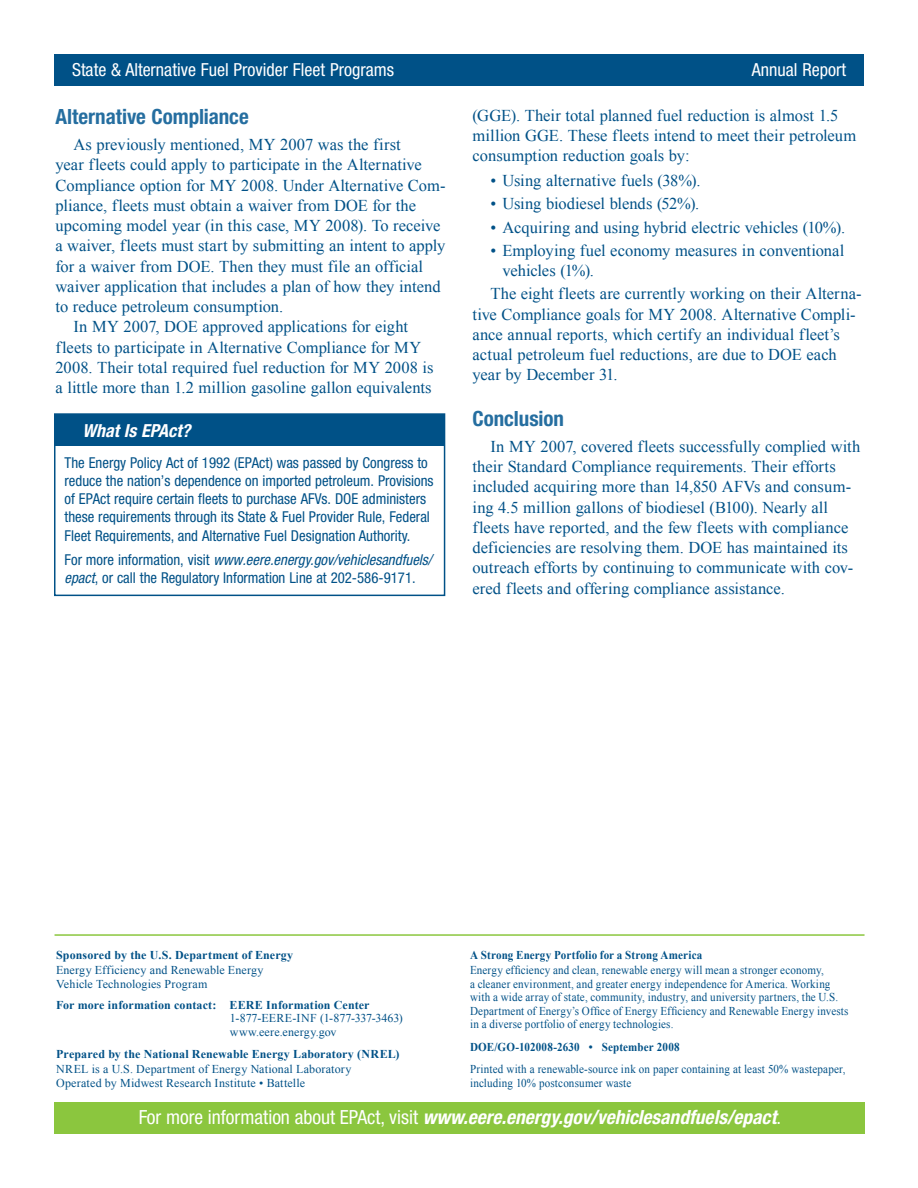
<style>
.page{position:relative;width:918px;height:1188px;background:#fff}
.page>*{position:absolute;margin:0;border:0;box-sizing:border-box;transform-origin:0 0}
.Subheads{font:700 condensed 21px "Helvetica Neue LT Std";color:#256ea0}
.t1{font:italic 700 condensed 19.5px "Helvetica Neue LT Std";color:#fff}
.t2{font:condensed 18px "Helvetica Neue LT Std";color:#fff}
.t3{font:italic 700 condensed 18px "Helvetica Neue LT Std";color:#fff}
.Base_Text{font:16.5px/20.2px "Times New Roman";color:#005187}
.Base___bullets{font:16.5px/20.2px "Times New Roman";letter-spacing:-.005em;color:#005187}
.t4{font:condensed 15px/18px "Helvetica Neue LT Std";color:#005187}
.Captions{font:12px/13.5px "Times New Roman";letter-spacing:.01em;color:#005187;scale:.92 1}
.Captions-2{font:12px/13.5px "Times New Roman";letter-spacing:.01em;color:#005187}
.Captions-3{font:700 12px "Times New Roman";letter-spacing:.01em;color:#005187}
.Captions-4{font:700 12px "Times New Roman";letter-spacing:.01em;color:#005187;scale:.92 1}
.s1{font-style:italic}
.s2{font-weight:700}
.s3{font-weight:400;font-style:normal}
</style>
<div class="page">
<hr style="left:55px;top:934px;width:810px;height:2px;background:#8bc63e">
<div style="left:55px;top:1102px;width:810px;height:32px;background:#8bc63e"></div>
<div style="left:54px;top:414px;width:390px;height:32px;background:#005187"></div>
<div style="left:54px;top:413px;width:391px;height:183px;border:1px solid #005187"></div>
<div style="left:54px;top:54px;width:810px;height:32px;background:#005187"></div>
<p class="t2" style="left:72px;top:59px;width:324px">State &amp; Alternative Fuel Provider Fleet Programs</p>
<p class="t2" style="left:752px;top:59px;width:96px">Annual Report</p>
<p class="Subheads" style="left:56px;top:104px;width:195px">Alternative Compliance</p>
<p class="Base_Text" style="left:56px;top:134px;width:391px;text-indent:18px">As previously mentioned, MY 2007 was the first<br>year fleets could apply to participate in the Alternative Compliance option for MY 2008. Under Alternative Com&shy;pliance, fleets must obtain a waiver from DOE for the upcoming model year (in this case, MY 2008). To receive a waiver, fleets must start by submitting an intent to apply for a waiver from DOE. Then they must file an official waiver application that includes a plan of how they intend to reduce petroleum consumption.</p>
<p class="Base_Text" style="left:56px;top:317px;width:380px;text-indent:18px">In MY 2007, DOE approved applications for eight fleets to participate in Alternative Compliance for MY 2008. Their total required fuel reduction for MY 2008 is a little more than 1.2 million gasoline gallon equivalents</p>
<p class="t3" style="left:82px;top:419px;width:109px">What Is EPAct?</p>
<p class="t4" style="left:65px;top:454px;width:371px">The Energy Policy Act of 1992 (EPAct) was passed by Congress to reduce the nation’s dependence on imported petroleum. Provisions of EPAct require certain fleets to purchase AFVs. DOE administers these requirements through its State &amp; Fuel Provider Rule, Federal Fleet Requirements, and Alternative Fuel Designation Authority.</p>
<p class="t4" style="left:65px;top:550px;width:369px">For more information, visit <span class="s1">www.eere.energy.gov/vehiclesandfuels/ epact</span>, or call the Regulatory Information Line at 202-586-9171.</p>
<p class="Base_Text" style="left:472px;top:105px;width:385px">(GGE). Their total planned fuel reduction is almost 1.5 million GGE. These fleets intend to meet their petroleum consumption reduction goals by:</p>
<p class="Base___bullets" style="left:490px;top:170px;width:212px">• Using alternative fuels (38%).</p>
<p class="Base___bullets" style="left:490px;top:194px;width:210px">• Using biodiesel blends (52%).</p>
<p class="Base___bullets" style="left:490px;top:217px;width:356px">• Acquiring and using hybrid electric vehicles (10%).</p>
<p class="Base___bullets" style="left:502px;top:240px;width:343px;text-indent:-12px">• Employing fuel economy measures in conventional vehicles (1%).</p>
<p class="Base_Text" style="left:472px;top:284px;width:391px;text-indent:18px">The eight fleets are currently working on their Alterna&shy;tive Compliance goals for MY 2008. Alternative Compli&shy;ance annual reports, which certify an individual fleet’s actual petroleum fuel reductions, are due to DOE each year by December 31.</p>
<p class="Subheads" style="left:472px;top:406px;width:93px">Conclusion</p>
<p class="Base_Text" style="left:472px;top:436px;width:389px;text-indent:18px">In MY 2007, covered fleets successfully complied with their Standard Compliance requirements. Their efforts included acquiring more than 14,850 AFVs and consum&shy;ing 4.5 million gallons of biodiesel (B100). Nearly all fleets have reported, and the few fleets with compliance deficiencies are resolving them. DOE has maintained its outreach efforts by continuing to communicate with cov&shy;ered fleets and offering compliance assistance.</p>
<p class="Captions-3" style="left:56px;top:948px;width:239px">Sponsored by the U.S. Department of Energy</p>
<p class="Captions-2" style="left:56px;top:963px;width:209px">Energy Efficiency and Renewable Energy</p>
<p class="Captions-2" style="left:56px;top:977px;width:153px">Vehicle Technologies Program</p>
<p class="Captions-2" style="left:230px;top:998px;width:175px;text-indent:-174px"><span class="s2">For more information contact: EERE Information Center<br></span>1-877-EERE-INF (1-877-337-3463) www.eere.energy.gov</p>
<p class="Captions-3" style="left:56px;top:1047px;width:345px">Prepared by the National Renewable Energy Laboratory (NREL)</p>
<p class="Captions-2" style="left:56px;top:1062px;width:297px">NREL is a U.S. Department of Energy National Laboratory<br>Operated by Midwest Research Institute • Battelle</p>
<p class="t1" style="left:139px;top:1105px;width:644px"><span class="s3">For more information about EPAct, visit</span> www.eere.energy.gov/vehiclesandfuels/epact<span class="s3">.</span></p>
<p class="Captions-4" style="left:470px;top:948px;width:254px">A Strong Energy Portfolio for a Strong America</p>
<p class="Captions" style="left:470px;top:963px;width:413px">Energy efficiency and clean, renewable energy will mean a stronger economy,<br>a cleaner environment, and greater energy independence for America. Working with a wide array of state, community, industry, and university partners, the U.S.<br>Department of Energy’s Office of Energy Efficiency and Renewable Energy invests in a diverse portfolio of energy technologies.</p>
<p class="Captions-4" style="left:470px;top:1040px;width:229px">DOE/GO-102008-2630 • September 2008</p>
<p class="Captions" style="left:470px;top:1062px;width:410px">Printed with a renewable-source ink on paper containing at least 50% wastepaper, including 10% postconsumer waste</p>
</div>
